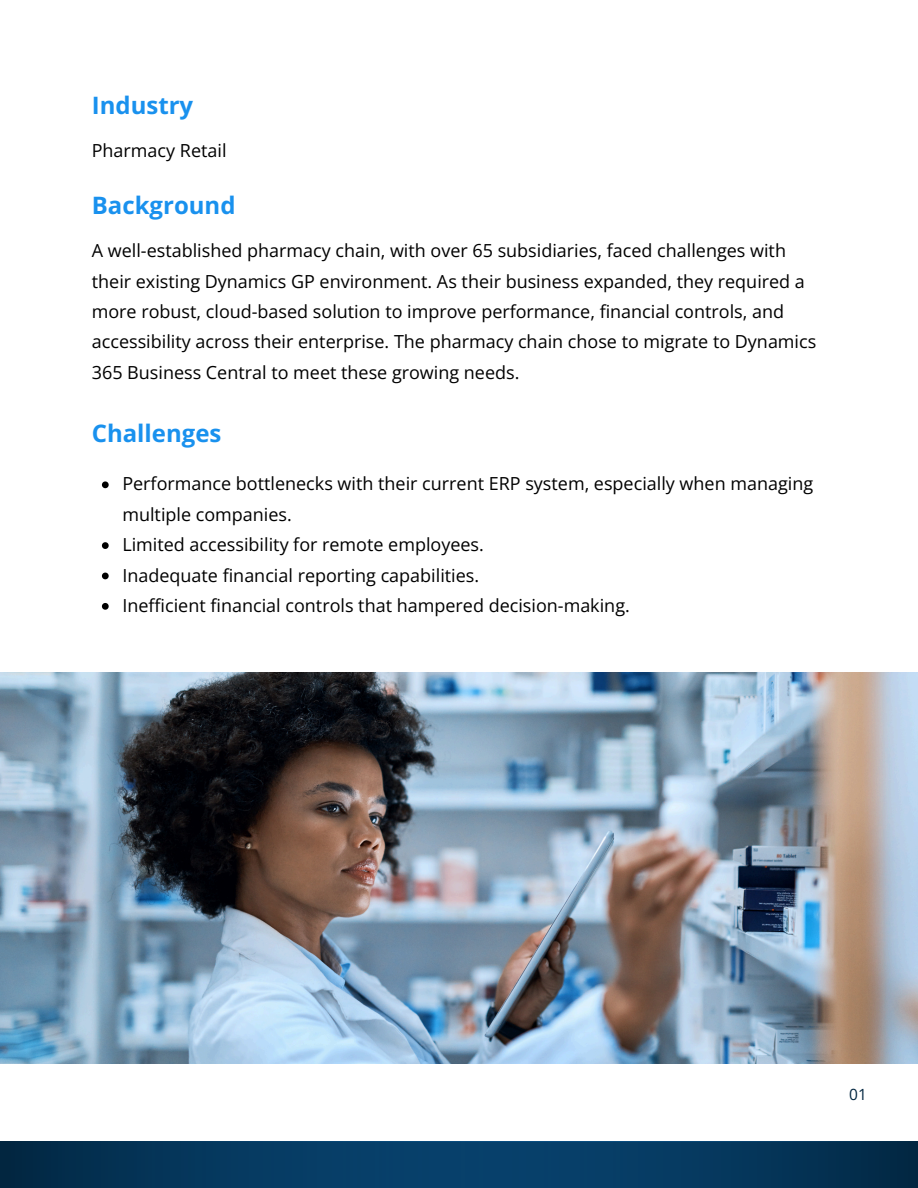
<style>
.page{position:relative;width:918px;height:1188px;background:#fff}
.page>*{position:absolute;margin:0;border:0;box-sizing:border-box;transform-origin:0 0}
.t1{font:700 24px "Open Sans";color:#1991ee}
.t2{font:18px/30.3px "Open Sans";color:#000}
.t3{font:15.45px "Open Sans";color:#022640}
</style>
<div class="page">
<svg style="left:0;top:1141px;width:918px;height:47px"></svg>
<svg style="left:102px;top:481px;width:7px;height:7px"></svg>
<svg style="left:102px;top:542px;width:7px;height:7px"></svg>
<svg style="left:102px;top:573px;width:7px;height:6px"></svg>
<svg style="left:102px;top:603px;width:7px;height:7px"></svg>
<img style="left:0;top:673px;width:918px;height:390px">
<p class="t1" style="left:92px;top:88px;width:103px">Industry</p>
<h1 class="t2" style="left:92px;top:135px;width:136px">Pharmacy Retail</h1>
<p class="t1" style="left:92px;top:188px;width:145px">Background</p>
<p class="t2" style="left:92px;top:235px;width:726px">A well-established pharmacy chain, with over 65 subsidiaries, faced challenges with their existing Dynamics GP environment. As their business expanded, they required a more robust, cloud-based solution to improve performance, financial controls, and accessibility across their enterprise. The pharmacy chain chose to migrate to Dynamics 365 Business Central to meet these growing needs.</p>
<p class="t1" style="left:92px;top:416px;width:131px">Challenges</p>
<h1 class="t2" style="left:122px;top:468px;width:692px">Performance bottlenecks with their current ERP system, especially when managing multiple companies.</h1>
<p class="t2" style="left:122px;top:529px;width:363px">Limited accessibility for remote employees.</p>
<h1 class="t2" style="left:122px;top:559px;width:358px">Inadequate financial reporting capabilities.</h1>
<p class="t2" style="left:122px;top:590px;width:509px">Inefficient financial controls that hampered decision-making.</p>
<p class="t3" style="left:849px;top:1083px;width:19px">01</p>
</div>
